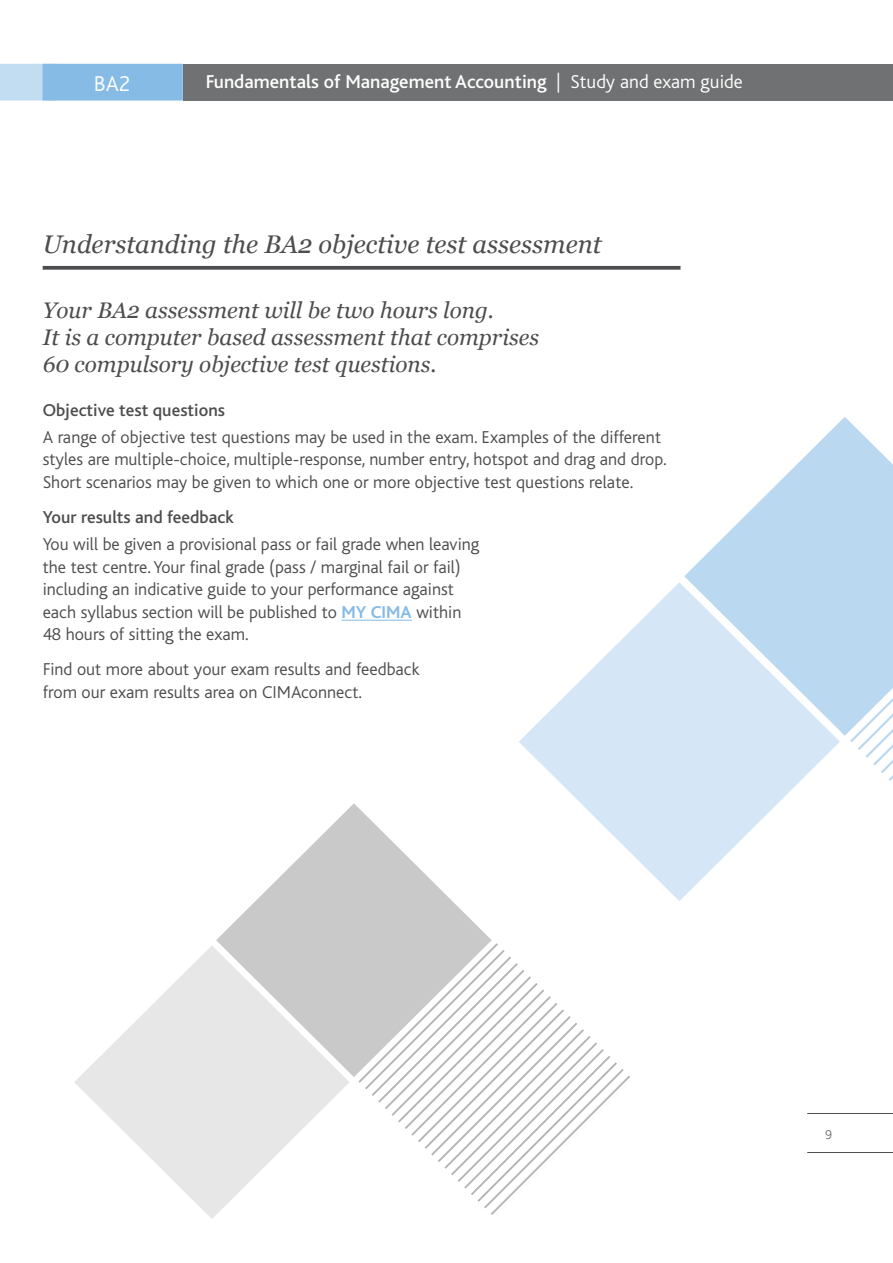
<style>
.page{position:relative;width:893px;height:1263px;background:#fff}
.page>*{position:absolute;margin:0;border:0;box-sizing:border-box;transform-origin:0 0}
.t1{font:italic 25.5px "Georgia";color:#4d4d4f}
.t2{font:italic 22.5px/27px "Georgia";color:#4d4d4f}
.t3{font:300 22.5px "Bliss";color:#fff}
.t4{font:500 19.5px "Bliss";color:#fff}
.t5{font:300 18px/22.5px "Bliss";color:#4d4d4f}
.t6{font:500 18px "Bliss";color:#4d4d4f}
.t7{font:200 13.5px "Bliss";color:#4d4d4f}
.s1{font-weight:300}
.s2{font-weight:700;color:#86bbe6}
</style>
<div class="page">
<svg style="left:43px;top:266px;width:637px;height:4px;background:#5a5a5c"></svg>
<hr style="left:341px;top:620px;width:71px;height:1px;background:#86bbe6">
<svg style="left:684px;top:417px;width:209px;height:319px;fill:#bad8f0"></svg>
<svg style="left:519px;top:582px;width:321px;height:319px;fill:#d5e7f6"></svg>
<svg style="left:848px;top:577px;width:45px;height:204px"></svg>
<svg style="left:216px;top:803px;width:276px;height:274px;fill:#c9c9c9"></svg>
<svg style="left:74px;top:945px;width:276px;height:274px;fill:#e7e7e7"></svg>
<svg style="left:356px;top:941px;width:274px;height:274px"></svg>
<hr style="left:807px;top:1113px;width:86px;height:1px;background:#4d4d4f">
<hr style="left:807px;top:1152px;width:86px;height:1px;background:#4d4d4f">
<div style="left:183px;top:64px;width:710px;height:37px;background:#707172"></div>
<div style="left:0;top:64px;width:57px;height:37px;background:#c2ddf2"></div>
<div style="left:43px;top:64px;width:140px;height:37px;background:#86bbe6"></div>
<p class="t3" style="left:94px;top:72px;width:38px">BA2</p>
<p class="t4" style="left:206px;top:72px;width:539px">Fundamentals of Management Accounting <span class="s1">| Study and exam guide</span></p>
<h1 class="t1" style="left:43px;top:226px;width:560px">Understanding the BA2 objective test assessment</h1>
<p class="t2" style="left:43px;top:296px;width:498px">Your BA2 assessment will be two hours long.<br>It is a computer based assessment that comprises<br>60 compulsory objective test questions.</p>
<p class="t6" style="left:43px;top:401px;width:184px">Objective test questions</p>
<p class="t5" style="left:43px;top:426px;width:625px">A range of objective test questions may be used in the exam. Examples of the different styles are multiple-choice, multiple-response, number entry, hotspot and drag and drop.<br>Short scenarios may be given to which one or more objective test questions relate.</p>
<p class="t6" style="left:43px;top:508px;width:193px">Your results and feedback</p>
<p class="t5" style="left:43px;top:533px;width:438px">You will be given a provisional pass or fail grade when leaving the test centre. Your final grade (pass / marginal fail or fail) including an indicative guide to your performance against each syllabus section will be published to <span class="s2">MY CIMA</span> within 48 hours of sitting the exam.</p>
<p class="t5" style="left:43px;top:658px;width:378px">Find out more about your exam results and feedback from our exam results area on CIMAconnect.</p>
<p class="t7" style="left:825px;top:1128px;width:8px">9</p>
</div>
